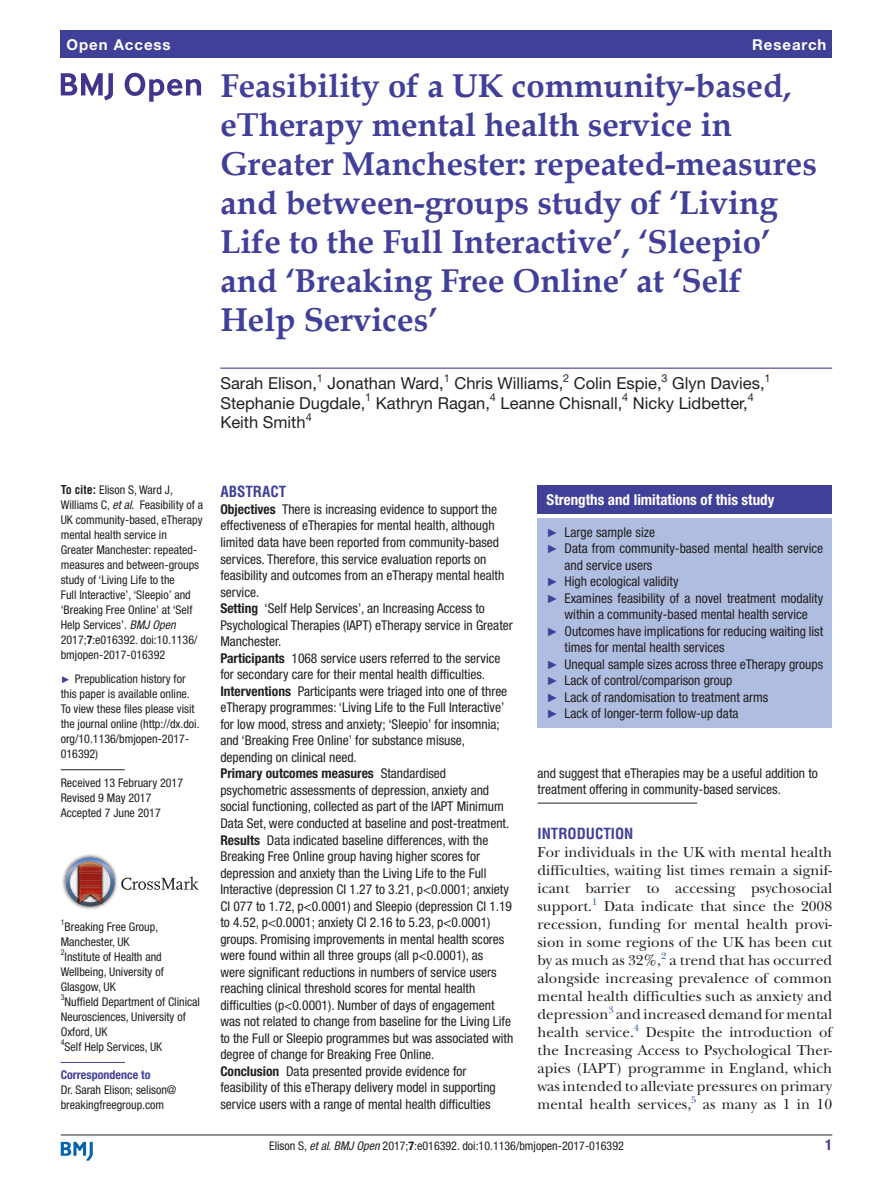
<style>
.page{position:relative;width:893px;height:1191px;background:#fff}
.page>*{position:absolute;margin:0;border:0;box-sizing:border-box;transform-origin:0 0}
.t1{font:700 33px/39px "Book Antiqua";color:#414099}
.t2{font:16.5px "Helvetica Neue LT Std";color:#231f20}
.t3{font:15px/18px "New Baskerville";color:#231f20;text-align:justify}
.t4{font:700 condensed 15px "Helvetica Neue LT Std";color:#fff}
.t5{font:700 15px "Helvetica Neue LT Std";letter-spacing:.065em;color:#fff}
.t6{font:700 condensed 15px "Helvetica LT Std";color:#414099}
.t7{font:700 condensed 15px "Helvetica";color:#414099}
.t8{font:700 condensed 15px "Helvetica Neue LT Std";color:#414099}
.t9{font:condensed 13.5px/16.5px "Helvetica Neue LT Std";color:#231f20}
.t10{font:condensed 12px/15px "Helvetica Neue LT Std";color:#231f20}
.t11{font:700 condensed 12px "Helvetica Neue LT Std";color:#414099}
.t12{font:10.95px "Helvetica Neue LT Std";color:#231f20}
.t13{font:9.9px "New Baskerville";color:#3853a3}
.t14{font:condensed 7.95px "Helvetica Neue LT Std";color:#231f20}
.s1{font-family:"Helvetica LT Std";font-weight:700}
.s2{font-style:italic}
.s3{font-weight:700}
.s4{font-family:"Arial";font-stretch:normal;font-size:9.75px;color:#414099}
.s5{font-family:"Arial";font-stretch:normal;font-size:12px;color:#414099}
</style>
<div class="page">
<hr style="left:61px;top:1134px;width:771px;height:1px;background:#231f20">
<svg style="left:61px;top:1141px;width:32px;height:19px"></svg>
<div style="left:61px;top:31px;width:771px;height:27px;background:#414099"></div>
<hr style="left:538px;top:802px;width:159px;height:1px;background:#231f20">
<hr style="left:220px;top:367px;width:612px;height:2px;background:#414099">
<hr style="left:61px;top:769px;width:64px;height:1px;background:#231f20">
<hr style="left:61px;top:1062px;width:64px;height:1px;background:#414099">
<svg style="left:61px;top:73px;width:52px;height:27px"></svg>
<svg style="left:125px;top:73px;width:76px;height:29px"></svg>
<img style="left:62px;top:854px;width:55px;height:55px">
<svg style="left:66px;top:857px;width:49px;height:49px;background:#a78588"></svg>
<svg style="left:121px;top:876px;width:78px;height:13px"></svg>
<div style="left:538px;top:485px;width:294px;height:29px;background:#414099"></div>
<div style="left:538px;top:518px;width:294px;height:209px;background:#afbde1"></div>
<p class="t5" style="left:66px;top:35px;width:106px">Open Access</p>
<p class="t5" style="left:752px;top:35px;width:76px">Research</p>
<p class="t1" style="left:220px;top:66px;width:598px">Feasibility of a UK community-based, eTherapy mental health service in Greater Manchester: repeated-measures and between-groups study of ‘Living Life to the Full Interactive’, ‘Sleepio’ and ‘Breaking Free Online’ at ‘Self Help Services’</p>
<p class="t2" style="left:220px;top:374px;width:98px">Sarah Elison,</p>
<p class="t12" style="left:317px;top:371px;width:8px">1</p>
<p class="t2" style="left:328px;top:374px;width:118px">Jonathan Ward,</p>
<p class="t12" style="left:444px;top:371px;width:8px">1</p>
<p class="t2" style="left:454px;top:374px;width:110px">Chris Williams,</p>
<p class="t12" style="left:563px;top:371px;width:8px">2</p>
<p class="t2" style="left:574px;top:374px;width:89px">Colin Espie,</p>
<p class="t12" style="left:662px;top:371px;width:8px">3</p>
<p class="t2" style="left:672px;top:374px;width:94px">Glyn Davies,</p>
<p class="t12" style="left:765px;top:371px;width:8px">1</p>
<p class="t2" style="left:220px;top:393px;width:146px">Stephanie Dugdale,</p>
<p class="t12" style="left:365px;top:391px;width:8px">1</p>
<p class="t2" style="left:376px;top:393px;width:115px">Kathryn Ragan,</p>
<p class="t12" style="left:490px;top:391px;width:8px">4</p>
<p class="t2" style="left:501px;top:393px;width:123px">Leanne Chisnall,</p>
<p class="t12" style="left:622px;top:391px;width:8px">4</p>
<p class="t2" style="left:633px;top:393px;width:116px">Nicky Lidbetter,</p>
<p class="t12" style="left:748px;top:391px;width:8px">4</p>
<p class="t2" style="left:220px;top:413px;width:87px">Keith Smith</p>
<p class="t12" style="left:306px;top:410px;width:8px">4</p>
<p class="t10" style="left:61px;top:482px;width:144px"><span class="s1">TO CITE:</span> Elison S, Ward J,<br>Williams C, <span class="s2">et al</span>. Feasibility of a<br>UK community-based, eTherapy mental health service in<br>Greater Manchester: repeated&shy;measures and between-groups study of ‘Living Life to the<br>Full Interactive’, ‘Sleepio’ and ‘Breaking Free Online’ at ‘Self<br>Help Services’. <span class="s2">BMJ Open<br></span>2017;<span class="s3">7</span>:e016392. doi:10.1136/ bmjopen-2017-016392</p>
<p class="t10" style="left:61px;top:671px;width:140px"><span class="s4">►</span> Prepublication history for this paper is available online.<br>To view these files please visit the journal online (http://dx.doi. org/10.1136/bmjopen-2017-<br>016392)</p>
<p class="t10" style="left:61px;top:775px;width:124px">Received 13 February 2017<br>Revised 9 May 2017<br>Accepted 7 June 2017</p>
<p class="t14" style="left:61px;top:918px;width:5px">1</p>
<p class="t10" style="left:61px;top:919px;width:99px;text-indent:4px">Breaking Free Group,<br>Manchester, UK</p>
<p class="t14" style="left:61px;top:948px;width:5px">2</p>
<p class="t10" style="left:61px;top:949px;width:141px;text-indent:4px">Institute of Health and<br>Wellbeing, University of<br>Glasgow, UK<br><sup>3</sup>Nuffield Department of Clinical<br>Neurosciences, University of<br>Oxford, UK<br><sup>4</sup>Self Help Services, UK</p>
<p class="t11" style="left:61px;top:1067px;width:91px">Correspondence to</p>
<p class="t10" style="left:61px;top:1082px;width:117px">Dr. Sarah Elison; selison@ breakingfreegroup.com</p>
<p class="t7" style="left:220px;top:482px;width:67px">ABSTRACT</p>
<p class="t9" style="left:220px;top:501px;width:294px"><span class="s3">Objectives</span> There is increasing evidence to support the effectiveness of eTherapies for mental health, although limited data have been reported from community-based services. Therefore, this service evaluation reports on feasibility and outcomes from an eTherapy mental health service.<br><span class="s3">Setting</span> ‘Self Help Services’, an Increasing Access to Psychological Therapies (IAPT) eTherapy service in Greater Manchester.<br><span class="s3">Participants</span> 1068 service users referred to the service for secondary care for their mental health difficulties.<br><span class="s3">Interventions</span> Participants were triaged into one of three eTherapy programmes: ‘Living Life to the Full Interactive’ for low mood, stress and anxiety; ‘Sleepio’ for insomnia; and ‘Breaking Free Online’ for substance misuse, depending on clinical need.<br><span class="s3">Primary outcomes measures</span> Standardised psychometric assessments of depression, anxiety and social functioning, collected as part of the IAPT Minimum Data Set, were conducted at baseline and post-treatment.<br><span class="s3">Results</span> Data indicated baseline differences, with the Breaking Free Online group having higher scores for depression and anxiety than the Living Life to the Full Interactive (depression CI 1.27 to 3.21, p&lt;0.0001; anxiety CI 077 to 1.72, p&lt;0.0001) and Sleepio (depression CI 1.19 to 4.52, p&lt;0.0001; anxiety CI 2.16 to 5.23, p&lt;0.0001) groups. Promising improvements in mental health scores were found within all three groups (all p&lt;0.0001), as<br>were significant reductions in numbers of service users reaching clinical threshold scores for mental health difficulties (p&lt;0.0001). Number of days of engagement was not related to change from baseline for the Living Life to the Full or Sleepio programmes but was associated with degree of change for Breaking Free Online.<br><span class="s3">Conclusion</span> Data presented provide evidence for feasibility of this eTherapy delivery model in supporting service users with a range of mental health difficulties</p>
<p class="t4" style="left:547px;top:491px;width:229px">Strengths and limitations of this study</p>
<p class="t9" style="left:547px;top:524px;width:110px"><span class="s5">►</span> Large sample size</p>
<p class="t9" style="left:547px;top:540px;width:278px"><span class="s5">►</span> Data from community-based mental health service</p>
<p class="t9" style="left:565px;top:557px;width:89px">and service users</p>
<p class="t9" style="left:547px;top:573px;width:133px"><span class="s5">►</span> High ecological validity</p>
<p class="t9" style="left:547px;top:590px;width:278px"><span class="s5">►</span> Examines feasibility of a novel treatment modality</p>
<p class="t9" style="left:565px;top:606px;width:245px">within a community-based mental health service</p>
<p class="t9" style="left:547px;top:623px;width:278px"><span class="s5">►</span> Outcomes have implications for reducing waiting list</p>
<p class="t9" style="left:565px;top:639px;width:162px">times for mental health services</p>
<p class="t9" style="left:547px;top:656px;width:278px"><span class="s5">►</span> Unequal sample sizes across three eTherapy groups</p>
<p class="t9" style="left:547px;top:672px;width:187px"><span class="s5">►</span> Lack of control/comparison group</p>
<p class="t9" style="left:547px;top:689px;width:223px"><span class="s5">►</span> Lack of randomisation to treatment arms</p>
<p class="t9" style="left:547px;top:705px;width:193px"><span class="s5">►</span> Lack of longer-term follow-up data</p>
<p class="t9" style="left:538px;top:764px;width:282px">and suggest that eTherapies may be a useful addition to treatment offering in community-based services.</p>
<p class="t6" style="left:538px;top:824px;width:97px">INTRODUCTION</p>
<p class="t3" style="left:538px;top:843px;width:296px">For individuals in the UK with mental health difficulties, waiting list times remain a signif&shy;icant barrier to accessing psychosocial support.</p>
<p class="t13" style="left:592px;top:895px;width:7px">1</p>
<p class="t3" style="left:538px;top:897px;width:296px;text-indent:67px">Data indicate that since the 2008 recession, funding for mental health provi&shy;sion in some regions of the UK has been cut by as much as 32%,</p>
<p class="t13" style="left:661px;top:949px;width:7px">2</p>
<p class="t3" style="left:538px;top:951px;width:296px;text-indent:132px">a trend that has occurred alongside increasing prevalence of common mental health difficulties such as anxiety and depression</p>
<p class="t13" style="left:608px;top:1003px;width:7px">3</p>
<p class="t3" style="left:538px;top:1005px;width:296px;text-indent:78px">and increased demand for mental health service.</p>
<p class="t13" style="left:634px;top:1021px;width:7px">4</p>
<p class="t3" style="left:538px;top:1023px;width:296px;text-indent:108px">Despite the introduction of the Increasing Access to Psychological Ther&shy;apies (IAPT) programme in England, which was intended to alleviate pressures on primary mental health services,<sup>5</sup> as many as 1 in 10</p>
<p class="t10" style="left:269px;top:1137px;width:356px">Elison S, <span class="s2">et al</span>. <span class="s2">BMJ Open</span> 2017;<span class="s3">7</span>:e016392. doi:10.1136/bmjopen-2017-016392</p>
<p class="t8" style="left:825px;top:1135px;width:9px">1</p>
</div>
